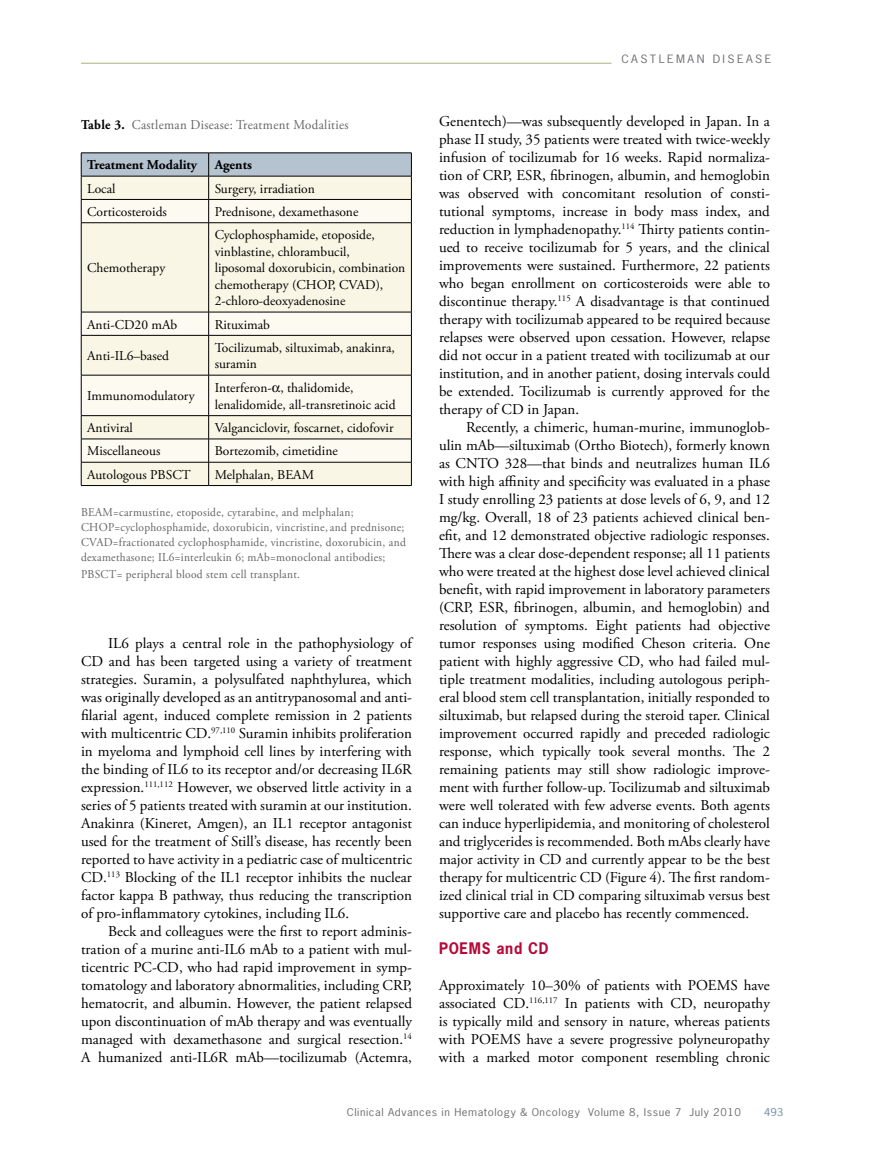
<style>
.page{position:relative;width:878px;height:1175px;background:#fff}
.page>*{position:absolute;margin:0;border:0;box-sizing:border-box;transform-origin:0 0}
.t1{font:15px/18px "Adobe Garamond Pro";color:#000;text-align:justify}
.t2{font:700 15px "News Gothic Std";letter-spacing:.05em;color:#b50938;scale:.95 1}
.t3{font:13.5px/16.5px "Adobe Garamond Pro";color:#000}
.t4{font:13.5px "Adobe Garamond Pro";letter-spacing:.025em;color:#636466;scale:.95 1}
.t5{font:700 13.5px "Adobe Garamond Pro";color:#000}
.t6{font:12px/15px "Adobe Garamond Pro";letter-spacing:.025em;color:#636466;scale:.95 1}
.t7{font:10.8px "News Gothic Std";color:#6d6e71;scale:1.11 1}
.t8{font:10.2px "News Gothic Std";letter-spacing:.05em;color:#6d6e71;scale:1.11 1}
.t9{font:10.2px "News Gothic Std";color:#738ba5;scale:1.11 1}
.s1{font-weight:700;color:#000}
</style>
<div class="page">
<hr style="left:81px;top:63px;width:530px;height:1px;background:#a9b07b">
<div style="left:82px;top:463px;width:329px;height:22px;background:#faf6e6"></div>
<svg style="left:82px;top:223px;width:329px;height:239px;fill:#faf6e6"></svg>
<svg style="left:81px;top:153px;width:331px;height:69px"></svg>
<hr style="left:81px;top:222px;width:128px;height:1px;background:#000">
<hr style="left:81px;top:223px;width:1px;height:89px;background:#000">
<hr style="left:209px;top:222px;width:202px;height:1px;background:#000">
<hr style="left:208px;top:223px;width:1px;height:89px;background:#000">
<hr style="left:411px;top:223px;width:1px;height:89px;background:#000">
<hr style="left:81px;top:312px;width:128px;height:1px;background:#000">
<svg style="left:81px;top:312px;width:1px;height:23px"></svg>
<hr style="left:209px;top:312px;width:202px;height:1px;background:#000">
<svg style="left:208px;top:312px;width:1px;height:23px"></svg>
<svg style="left:411px;top:312px;width:1px;height:23px"></svg>
<hr style="left:81px;top:335px;width:128px;height:1px;background:#000">
<hr style="left:81px;top:335px;width:1px;height:40px;background:#000">
<hr style="left:209px;top:335px;width:202px;height:1px;background:#000">
<hr style="left:208px;top:335px;width:1px;height:40px;background:#000">
<hr style="left:411px;top:335px;width:1px;height:40px;background:#000">
<hr style="left:81px;top:375px;width:128px;height:1px;background:#000">
<hr style="left:81px;top:375px;width:1px;height:40px;background:#000">
<hr style="left:209px;top:375px;width:202px;height:1px;background:#000">
<hr style="left:208px;top:375px;width:1px;height:40px;background:#000">
<hr style="left:411px;top:375px;width:1px;height:40px;background:#000">
<hr style="left:81px;top:415px;width:128px;height:1px;background:#000">
<hr style="left:209px;top:415px;width:202px;height:1px;background:#000">
<hr style="left:81px;top:439px;width:128px;height:1px;background:#000">
<hr style="left:209px;top:439px;width:202px;height:1px;background:#000">
<hr style="left:81px;top:462px;width:128px;height:1px;background:#000">
<svg style="left:81px;top:416px;width:1px;height:69px"></svg>
<hr style="left:209px;top:462px;width:202px;height:1px;background:#000">
<svg style="left:208px;top:416px;width:1px;height:69px"></svg>
<svg style="left:411px;top:416px;width:1px;height:69px"></svg>
<hr style="left:81px;top:485px;width:128px;height:1px;background:#000">
<hr style="left:209px;top:485px;width:202px;height:1px;background:#000">
<svg style="left:272px;top:385px;width:8px;height:8px"></svg>
<p class="t4" style="left:81px;top:116px;width:283px"><span class="s1">Table 3.</span> Castleman Disease: Treatment Modalities</p>
<p class="t5" style="left:87px;top:157px;width:112px">Treatment Modality</p>
<p class="t5" style="left:215px;top:157px;width:39px">Agents</p>
<p class="t3" style="left:87px;top:181px;width:30px">Local</p>
<p class="t3" style="left:215px;top:181px;width:102px">Surgery, irradiation</p>
<p class="t3" style="left:87px;top:204px;width:81px">Corticosteroids</p>
<p class="t3" style="left:215px;top:204px;width:145px">Prednisone, dexamethasone</p>
<p class="t3" style="left:87px;top:260px;width:80px">Chemotherapy</p>
<p class="t3" style="left:215px;top:227px;width:192px">Cyclophosphamide, etoposide, vinblastine, chlorambucil,<br>liposomal doxorubicin, combination chemotherapy (CHOP, CVAD),<br>2-chloro-deoxyadenosine</p>
<p class="t3" style="left:87px;top:316px;width:91px">Anti-CD20 mAb</p>
<p class="t3" style="left:215px;top:316px;width:57px">Rituximab</p>
<p class="t3" style="left:87px;top:348px;width:83px">Anti-IL6–based</p>
<p class="t3" style="left:215px;top:340px;width:182px">Tocilizumab, siltuximab, anakinra, suramin</p>
<p class="t3" style="left:87px;top:388px;width:109px">Immunomodulatory</p>
<p class="t3" style="left:215px;top:380px;width:182px">Interferon- , thalidomide, lenalidomide, all-transretinoic acid</p>
<p class="t3" style="left:87px;top:420px;width:47px">Antiviral</p>
<p class="t3" style="left:215px;top:420px;width:180px">Valganciclovir, foscarnet, cidofovir</p>
<p class="t3" style="left:87px;top:443px;width:75px">Miscellaneous</p>
<p class="t3" style="left:215px;top:443px;width:125px">Bortezomib, cimetidine</p>
<p class="t3" style="left:87px;top:467px;width:105px">Autologous PBSCT</p>
<p class="t3" style="left:215px;top:467px;width:101px">Melphalan, BEAM</p>
<p class="t6" style="left:81px;top:505px;width:343px">BEAM=carmustine, etoposide, cytarabine, and melphalan; CHOP=cyclophosphamide, doxorubicin, vincristine, and prednisone; CVAD=fractionated cyclophosphamide, vincristine, doxorubicin, and dexamethasone; IL6=interleukin 6; mAb=monoclonal antibodies;</p>
<p class="t6" style="left:81px;top:567px;width:232px">PBSCT= peripheral blood stem cell transplant.</p>
<p class="t1" style="left:81px;top:635px;width:332px;text-indent:27px">IL6 plays a central role in the pathophysiology of CD and has been targeted using a variety of treatment strategies. Suramin, a polysulfated naphthylurea, which was originally developed as an antitrypanosomal and anti&shy;filarial agent, induced complete remission in 2 patients with multicentric CD.<sup>97,110</sup> Suramin inhibits proliferation in myeloma and lymphoid cell lines by interfering with the binding of IL6 to its receptor and/or decreasing IL6R expression.<sup>111,112</sup> However, we observed little activity in a series of 5 patients treated with suramin at our institution.<br>Anakinra (Kineret, Amgen), an IL1 receptor antagonist used for the treatment of Still’s disease, has recently been reported to have activity in a pediatric case of multicentric CD.<sup>113</sup> Blocking of the IL1 receptor inhibits the nuclear factor kappa B pathway, thus reducing the transcription of pro-inflammatory cytokines, including IL6.</p>
<p class="t1" style="left:81px;top:923px;width:332px;text-indent:27px">Beck and colleagues were the first to report adminis&shy;tration of a murine anti-IL6 mAb to a patient with mul&shy;ticentric PC-CD, who had rapid improvement in symp&shy;tomatology and laboratory abnormalities, including CRP, hematocrit, and albumin. However, the patient relapsed upon discontinuation of mAb therapy and was eventually managed with dexamethasone and surgical resection.<sup>14<br></sup>A humanized anti-IL6R mAb—tocilizumab (Actemra,</p>
<p class="t7" style="left:621px;top:52px;width:137px">ca stleman di sease</p>
<p class="t1" style="left:439px;top:113px;width:332px">Genentech)—was subsequently developed in Japan. In a phase II study, 35 patients were treated with twice-weekly infusion of tocilizumab for 16 weeks. Rapid normaliza&shy;tion of CRP, ESR, fibrinogen, albumin, and hemoglobin was observed with concomitant resolution of consti&shy;tutional symptoms, increase in body mass index, and reduction in lymphadenopathy.<sup>114</sup> Thirty patients contin&shy;ued to receive tocilizumab for 5 years, and the clinical improvements were sustained. Furthermore, 22 patients who began enrollment on corticosteroids were able to discontinue therapy.<sup>115</sup> A disadvantage is that continued therapy with tocilizumab appeared to be required because relapses were observed upon cessation. However, relapse did not occur in a patient treated with tocilizumab at our institution, and in another patient, dosing intervals could be extended. Tocilizumab is currently approved for the therapy of CD in Japan.</p>
<p class="t1" style="left:439px;top:419px;width:332px;text-indent:27px">Recently, a chimeric, human-murine, immunoglob&shy;ulin mAb—siltuximab (Ortho Biotech), formerly known as CNTO 328—that binds and neutralizes human IL6 with high affinity and specificity was evaluated in a phase I study enrolling 23 patients at dose levels of 6, 9, and 12 mg/kg. Overall, 18 of 23 patients achieved clinical ben&shy;efit, and 12 demonstrated objective radiologic responses.<br>There was a clear dose-dependent response; all 11 patients who were treated at the highest dose level achieved clinical benefit, with rapid improvement in laboratory parameters (CRP, ESR, fibrinogen, albumin, and hemoglobin) and resolution of symptoms. Eight patients had objective tumor responses using modified Cheson criteria. One patient with highly aggressive CD, who had failed mul&shy;tiple treatment modalities, including autologous periph&shy;eral blood stem cell transplantation, initially responded to siltuximab, but relapsed during the steroid taper. Clinical improvement occurred rapidly and preceded radiologic response, which typically took several months. The 2 remaining patients may still show radiologic improve&shy;ment with further follow-up. Tocilizumab and siltuximab were well tolerated with few adverse events. Both agents can induce hyperlipidemia, and monitoring of cholesterol and triglycerides is recommended. Both mAbs clearly have major activity in CD and currently appear to be the best therapy for multicentric CD (Figure 4). The first random&shy;ized clinical trial in CD comparing siltuximab versus best supportive care and placebo has recently commenced.</p>
<p class="t2" style="left:439px;top:938px;width:117px">POEMS and CD</p>
<p class="t1" style="left:439px;top:977px;width:332px">Approximately 10–30% of patients with POEMS have associated CD.<sup>116,117</sup> In patients with CD, neuropathy is typically mild and sensory in nature, whereas patients with POEMS have a severe progressive polyneuropathy with a marked motor component resembling chronic</p>
<p class="t8" style="left:347px;top:1105px;width:356px">Clinical Advances in Hematology &amp; Oncology Volume 8, Issue 7 July 2010</p>
<p class="t9" style="left:764px;top:1105px;width:19px">493</p>
</div>
